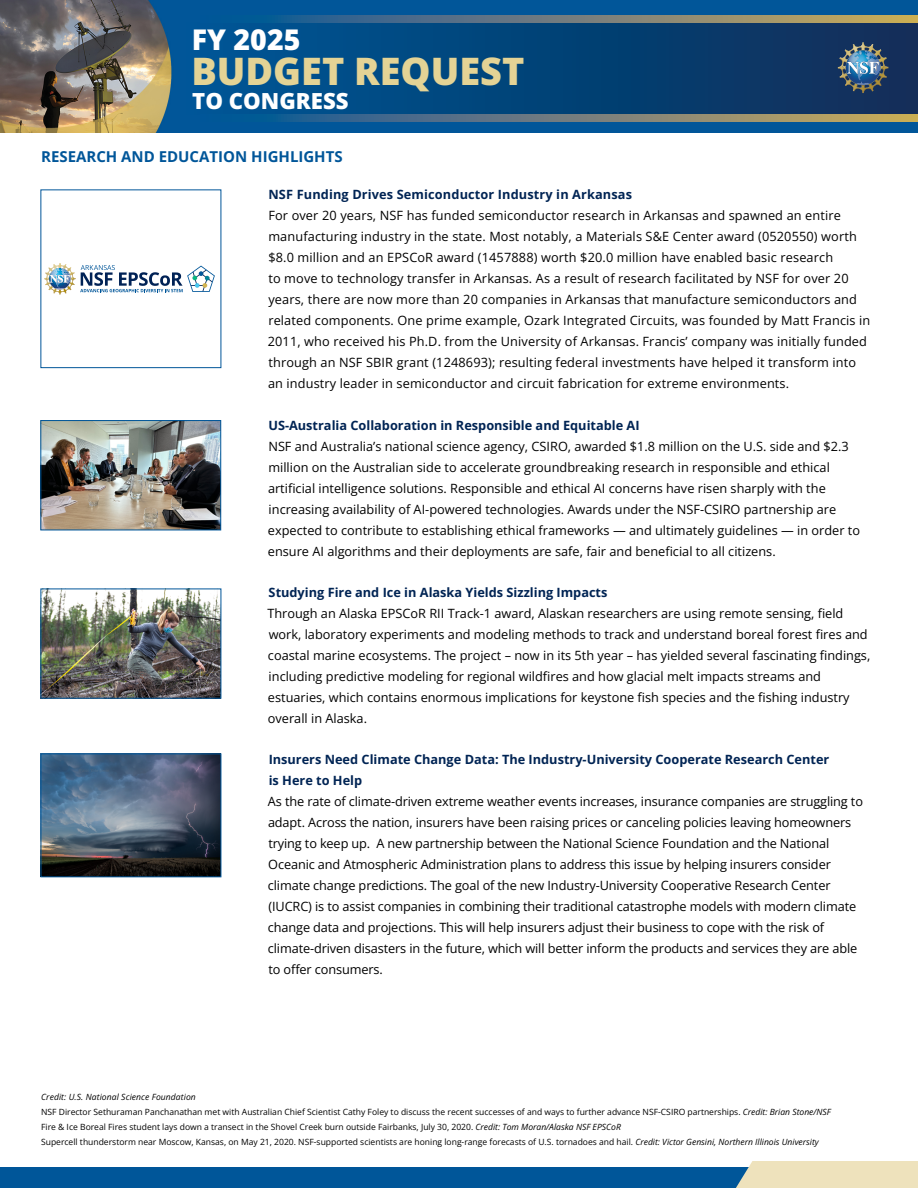
<style>
.page{position:relative;width:918px;height:1188px;background:#fff}
.page>*{position:absolute;margin:0;border:0;box-sizing:border-box;transform-origin:0 0}
.t1{font:800 37.8px "Open Sans";color:#e4d395}
.t2{font:800 28.5px "Open Sans";color:#fff}
.t3{font:800 22.2px "Open Sans";color:#fff}
.t4{font:700 15px "Open Sans";color:#005699}
.Body_list{font:12.75px/21px "Open Sans";color:#000}
.Body_list-2{font:8.55px/15px "Open Sans";color:#000}
.s1{font-weight:700;color:#002454}
.s2{font-style:italic}
</style>
<div class="page">
<div style="left:0;top:1168px;width:918px;height:20px;background:#005699"></div>
<div style="left:735px;top:1161px;width:183px;height:27px;background:#eee2bc"></div>
<img style="left:0;top:0;width:918px;height:133px">
<div style="left:187px;top:23px;width:731px;height:92px;background:linear-gradient(to right,#005696,#102d57)"></div>
<svg style="left:200px;top:15px;width:718px;height:8px;background:#6c7d7c"></svg>
<svg style="left:200px;top:115px;width:718px;height:7px;background:#6c7d7c"></svg>
<img style="left:838px;top:42px;width:50px;height:51px">
<img style="left:42px;top:755px;width:177px;height:120px">
<div style="left:40px;top:753px;width:181px;height:124px;border:1px solid #005699"></div>
<img style="left:42px;top:422px;width:177px;height:106px">
<div style="left:40px;top:420px;width:181px;height:110px;border:1px solid #005699"></div>
<img style="left:42px;top:591px;width:177px;height:106px">
<div style="left:40px;top:589px;width:181px;height:110px;border:1px solid #005699"></div>
<svg style="left:44px;top:263px;width:171px;height:32px"></svg>
<p class="t2" style="left:192px;top:20px;width:110px">FY 2025</p>
<p class="t1" style="left:191px;top:45px;width:335px">BUDGET REQUEST</p>
<p class="t3" style="left:192px;top:86px;width:158px">TO CONGRESS</p>
<h1 class="t4" style="left:41px;top:146px;width:303px">RESEARCH AND EDUCATION HIGHLIGHTS</h1>
<p class="Body_list" style="left:268px;top:184px;width:604px"><span class="s1">NSF Funding Drives Semiconductor Industry in Arkansas<br></span>For over 20 years, NSF has funded semiconductor research in Arkansas and spawned an entire manufacturing industry in the state. Most notably, a Materials S&amp;E Center award (0520550) worth $8.0 million and an EPSCoR award (1457888) worth $20.0 million have enabled basic research<br>to move to technology transfer in Arkansas. As a result of research facilitated by NSF for over 20 years, there are now more than 20 companies in Arkansas that manufacture semiconductors and related components. One prime example, Ozark Integrated Circuits, was founded by Matt Francis in 2011, who received his Ph.D. from the University of Arkansas. Francis’ company was initially funded through an NSF SBIR grant (1248693); resulting federal investments have helped it transform into an industry leader in semiconductor and circuit fabrication for extreme environments.</p>
<p class="Body_list" style="left:268px;top:414px;width:594px"><span class="s1">US-Australia Collaboration in Responsible and Equitable AI<br></span>NSF and Australia’s national science agency, CSIRO, awarded $1.8 million on the U.S. side and $2.3 million on the Australian side to accelerate groundbreaking research in responsible and ethical artificial intelligence solutions. Responsible and ethical AI concerns have risen sharply with the increasing availability of AI-powered technologies. Awards under the NSF-CSIRO partnership are expected to contribute to establishing ethical frameworks — and ultimately guidelines — in order to ensure AI algorithms and their deployments are safe, fair and beneficial to all citizens.</p>
<p class="Body_list" style="left:267px;top:581px;width:605px"><span class="s1">Studying Fire and Ice in Alaska Yields Sizzling Impacts<br></span>Through an Alaska EPSCoR RII Track-1 award, Alaskan researchers are using remote sensing, field work, laboratory experiments and modeling methods to track and understand boreal forest fires and coastal marine ecosystems. The project – now in its 5th year – has yielded several fascinating findings, including predictive modeling for regional wildfires and how glacial melt impacts streams and estuaries, which contains enormous implications for keystone fish species and the fishing industry overall in Alaska.</p>
<p class="Body_list" style="left:268px;top:749px;width:597px"><span class="s1">Insurers Need Climate Change Data: The Industry-University Cooperate Research Center<br>is Here to Help<br></span>As the rate of climate-driven extreme weather events increases, insurance companies are struggling to adapt. Across the nation, insurers have been raising prices or canceling policies leaving homeowners trying to keep up. A new partnership between the National Science Foundation and the National Oceanic and Atmospheric Administration plans to address this issue by helping insurers consider climate change predictions. The goal of the new Industry-University Cooperative Research Center (IUCRC) is to assist companies in combining their traditional catastrophe models with modern climate change data and projections. This will help insurers adjust their business to cope with the risk of climate-driven disasters in the future, which will better inform the products and services they are able to offer consumers.</p>
<p class="Body_list-2" style="left:41px;top:1089px;width:791px"><span class="s2">Credit: U.S. National Science Foundation<br></span>NSF Director Sethuraman Panchanathan met with Australian Chief Scientist Cathy Foley to discuss the recent successes of and ways to further advance NSF-CSIRO partnerships. <span class="s2">Credit: Brian Stone/NSF </span>Fire &amp; Ice Boreal Fires student lays down a transect in the Shovel Creek burn outside Fairbanks, July 30, 2020. <span class="s2">Credit: Tom Moran/Alaska NSF EPSCoR<br></span>Supercell thunderstorm near Moscow, Kansas, on May 21, 2020. NSF-supported scientists are honing long-range forecasts of U.S. tornadoes and hail. <span class="s2">Credit: Victor Gensini, Northern Illinois University</span></p>
</div>
